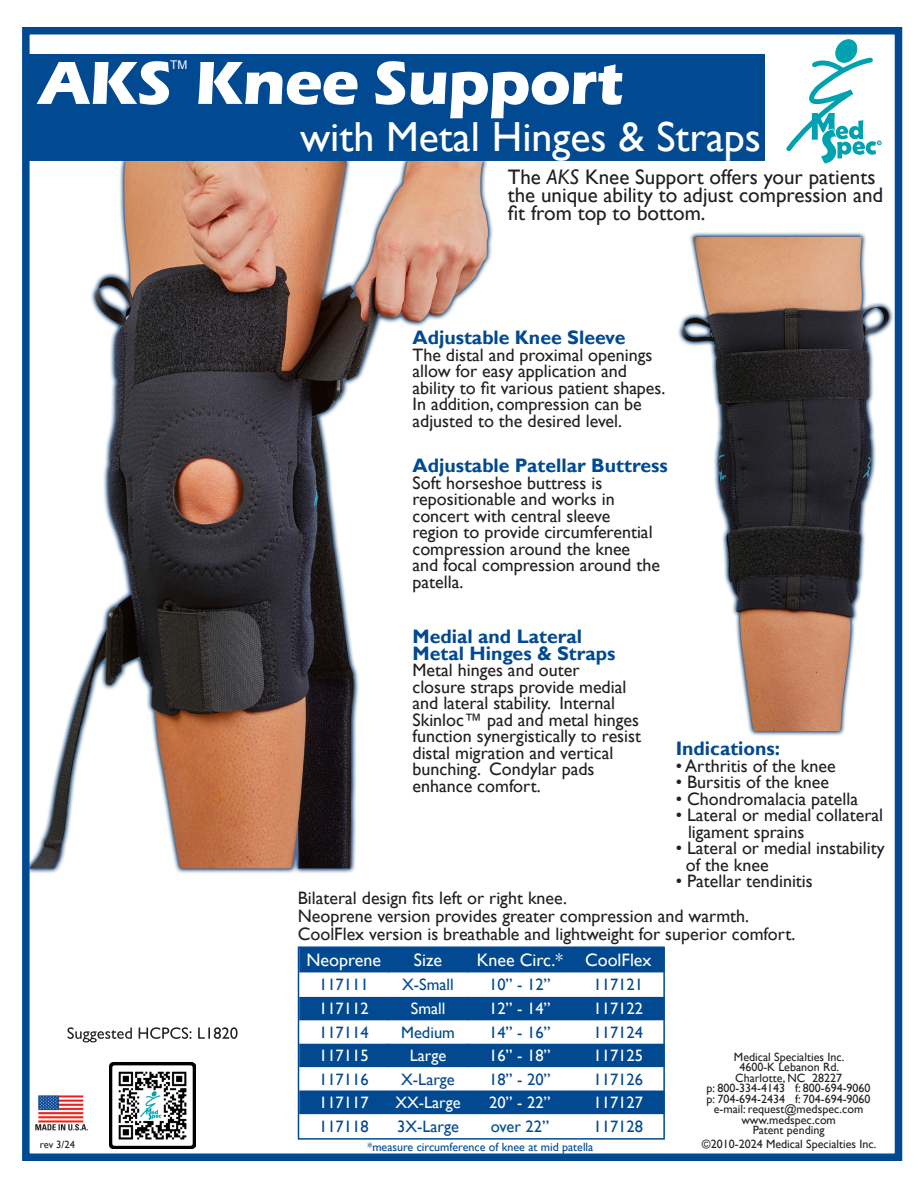
<style>
.page{position:relative;width:918px;height:1188px;background:#fff}
.page>*{position:absolute;margin:0;border:0;box-sizing:border-box;transform-origin:0 0}
.t1{font:700 63px "Eras ITC";letter-spacing:-.01em;color:#fff}
.t2{font:42px "Gill Sans";color:#fff}
.t3{font:21px/18px "Gill Sans";color:#231f20}
.t4{font:700 19.5px "Gill Sans";color:#014990}
.t5{font:18px/16.5px "Gill Sans";color:#231f20}
.t6{font:18px "Gill Sans";color:#fff}
.t7{font:16.5px "Gill Sans";color:#014990}
.t8{font:16.5px "Gill Sans";color:#fff}
.t9{font:16.5px "Gill Sans";color:#014b92}
.t10{font:12px "Gill Sans";color:#231f20}
.t11{font:12px "Gill Sans";color:#014990}
.t12{font:12px "Arial";color:#fff}
.t13{font:10.5px "Gill Sans";color:#231f20}
.s1{font-style:italic}
</style>
<div class="page">
<img style="left:31px;top:161px;width:462px;height:712px">
<div style="left:22px;top:27px;width:880px;height:1134px;border:8px solid #014990"></div>
<img style="left:109px;top:1063px;width:87px;height:86px">
<img style="left:35px;top:1095px;width:53px;height:36px">
<svg style="left:67px;top:1027px;width:171px;height:15px"></svg>
<svg style="left:786px;top:39px;width:95px;height:124px"></svg>
<div style="left:27px;top:54px;width:738px;height:107px;background:#014990"></div>
<svg style="left:301px;top:949px;width:361px;height:165px;fill:#014990"></svg>
<svg style="left:388px;top:949px;width:1px;height:23px"></svg>
<svg style="left:467px;top:949px;width:1px;height:23px"></svg>
<svg style="left:388px;top:997px;width:1px;height:23px"></svg>
<svg style="left:467px;top:997px;width:1px;height:23px"></svg>
<svg style="left:388px;top:1044px;width:1px;height:23px"></svg>
<svg style="left:467px;top:1044px;width:1px;height:23px"></svg>
<div style="left:298px;top:946px;width:367px;height:194px;border:2px solid #014990"></div>
<img style="left:678px;top:225px;width:225px;height:518px">
<p class="t12" style="left:170px;top:57px;width:19px">TM</p>
<p class="t1" style="left:39px;top:47px;width:586px">AKS Knee Support</p>
<p class="t2" style="left:300px;top:112px;width:462px">with Metal Hinges &amp; Straps</p>
<p class="t3" style="left:508px;top:168px;width:377px">The <span class="s1">AKS</span> Knee Support offers your patients the unique ability to adjust compression and fit from top to bottom.</p>
<p class="t4" style="left:412px;top:326px;width:215px">Adjustable Knee Sleeve</p>
<p class="t5" style="left:412px;top:347px;width:254px">The distal and proximal openings allow for easy application and ability to fit various patient shapes.<br>In addition, compression can be adjusted to the desired level.</p>
<p class="t4" style="left:412px;top:454px;width:257px">Adjustable Patellar Buttress</p>
<p class="t5" style="left:412px;top:475px;width:249px">Soft horseshoe buttress is repositionable and works in concert with central sleeve region to provide circumferential compression around the knee and focal compression around the patella.</p>
<p class="t4" style="left:412px;top:625px;width:171px">Medial and Lateral</p>
<p class="t4" style="left:412px;top:642px;width:204px">Metal Hinges &amp; Straps</p>
<p class="t5" style="left:412px;top:662px;width:230px">Metal hinges and outer<br>closure straps provide medial and lateral stability. Internal<br>Skinloc™ pad and metal hinges function synergistically to resist distal migration and vertical bunching. Condylar pads enhance comfort.</p>
<p class="t4" style="left:676px;top:737px;width:106px">Indications:</p>
<p class="t5" style="left:676px;top:758px;width:161px">• Arthritis of the knee</p>
<p class="t5" style="left:676px;top:774px;width:155px">• Bursitis of the knee</p>
<p class="t5" style="left:676px;top:791px;width:184px">• Chondromalacia patella</p>
<p class="t5" style="left:676px;top:807px;width:209px">• Lateral or medial collateral</p>
<p class="t5" style="left:688px;top:824px;width:118px">ligament sprains</p>
<p class="t5" style="left:676px;top:840px;width:210px">• Lateral or medial instability</p>
<p class="t5" style="left:686px;top:857px;width:84px">of the knee</p>
<p class="t5" style="left:676px;top:873px;width:139px">• Patellar tendinitis</p>
<p class="t5" style="left:298px;top:890px;width:271px">Bilateral design fits left or right knee.</p>
<p class="t5" style="left:298px;top:908px;width:453px">Neoprene version provides greater compression and warmth.</p>
<p class="t5" style="left:298px;top:926px;width:499px">CoolFlex version is breathable and lightweight for superior comfort.</p>
<p class="t6" style="left:307px;top:950px;width:76px">Neoprene</p>
<p class="t6" style="left:414px;top:950px;width:30px">Size</p>
<p class="t6" style="left:477px;top:950px;width:88px">Knee Circ.*</p>
<p class="t6" style="left:585px;top:950px;width:68px">CoolFlex</p>
<p class="t7" style="left:319px;top:975px;width:51px">117111</p>
<p class="t7" style="left:402px;top:975px;width:53px">X-Small</p>
<p class="t7" style="left:489px;top:975px;width:63px">10” - 12”</p>
<p class="t7" style="left:594px;top:975px;width:51px">117121</p>
<p class="t8" style="left:319px;top:999px;width:51px">117112</p>
<p class="t8" style="left:411px;top:999px;width:36px">Small</p>
<p class="t8" style="left:489px;top:999px;width:63px">12” - 14”</p>
<p class="t8" style="left:594px;top:999px;width:51px">117122</p>
<p class="t7" style="left:319px;top:1023px;width:51px">117114</p>
<p class="t7" style="left:401px;top:1023px;width:55px">Medium</p>
<p class="t7" style="left:489px;top:1023px;width:63px">14” - 16”</p>
<p class="t7" style="left:594px;top:1023px;width:51px">117124</p>
<p class="t8" style="left:319px;top:1046px;width:51px">117115</p>
<p class="t8" style="left:410px;top:1046px;width:38px">Large</p>
<p class="t8" style="left:489px;top:1046px;width:63px">16” - 18”</p>
<p class="t8" style="left:594px;top:1046px;width:51px">117125</p>
<p class="t7" style="left:319px;top:1069px;width:51px">117116</p>
<p class="t7" style="left:401px;top:1069px;width:55px">X-Large</p>
<p class="t7" style="left:489px;top:1069px;width:63px">18” - 20”</p>
<p class="t7" style="left:594px;top:1069px;width:51px">117126</p>
<p class="t8" style="left:319px;top:1093px;width:51px">117117</p>
<p class="t8" style="left:395px;top:1093px;width:67px">XX-Large</p>
<p class="t8" style="left:489px;top:1093px;width:63px">20” - 22”</p>
<p class="t8" style="left:594px;top:1093px;width:51px">117127</p>
<p class="t7" style="left:319px;top:1116px;width:51px">117118</p>
<p class="t7" style="left:397px;top:1116px;width:63px">3X-Large</p>
<p class="t9" style="left:491px;top:1116px;width:60px">over 22”</p>
<p class="t9" style="left:594px;top:1116px;width:51px">117128</p>
<p class="t10" style="left:734px;top:1050px;width:112px">Medical Specialties Inc.</p>
<p class="t10" style="left:739px;top:1060px;width:101px">4600-K Lebanon Rd.</p>
<p class="t10" style="left:735px;top:1071px;width:108px">Charlotte, NC 28227</p>
<p class="t10" style="left:707px;top:1081px;width:166px">p: 800-334-4143 f: 800-694-9060</p>
<p class="t10" style="left:707px;top:1092px;width:166px">p: 704-694-2434 f: 704-694-9060</p>
<p class="t10" style="left:714px;top:1102px;width:151px">e-mail: request@medspec.com</p>
<p class="t10" style="left:741px;top:1113px;width:96px">www.medspec.com</p>
<p class="t10" style="left:753px;top:1123px;width:73px">Patent pending</p>
<p class="t13" style="left:40px;top:1138px;width:37px">rev 3/24</p>
<p class="t10" style="left:702px;top:1137px;width:176px">©2010-2024 Medical Specialties Inc.</p>
<p class="t11" style="left:367px;top:1140px;width:227px">*measure circumference of knee at mid patella</p>
</div>
